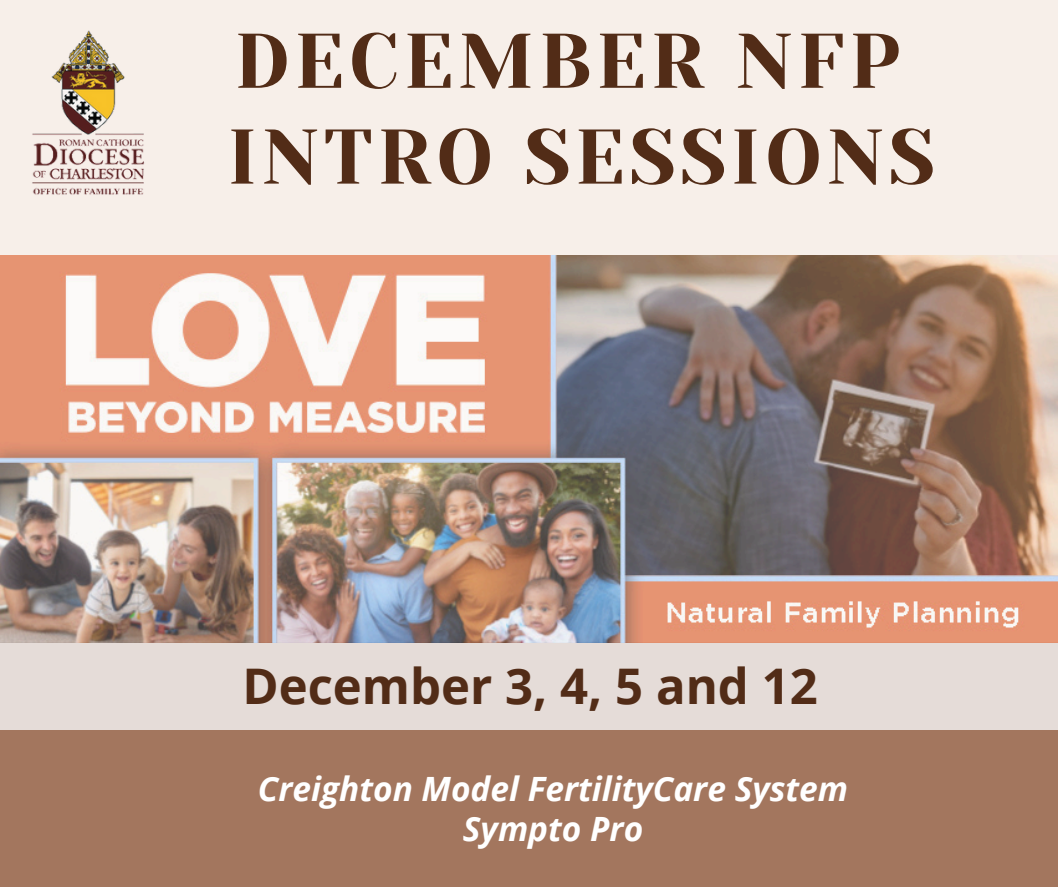
<style>
.page{position:relative;width:1058px;height:887px;background:#fff}
.page>*{position:absolute;margin:0;border:0;box-sizing:border-box;transform-origin:0 0}
.t1{font:77.25px/95.7px "Yeseva One";letter-spacing:.06em;color:#522c17}
.t2{font:700 49.05px "Open Sans";color:#522c17}
.t3{font:italic 700 33.45px "Open Sans";color:#fff}
</style>
<div class="page">
<div style="left:0;top:0;width:1058px;height:886px;background:#f7efe9"></div>
<div style="left:0;top:730px;width:1058px;height:156px;background:#a3765e"></div>
<div style="left:0;top:642px;width:1058px;height:88px;background:#e5dcd8"></div>
<img style="left:32px;top:30px;width:112px;height:165px">
<img style="left:0;top:255px;width:1057px;height:387px">
<p class="t1" style="left:227px;top:14px;width:708px">DECEMBER NFP<br>INTRO SESSIONS</p>
<p class="t2" style="left:242px;top:651px;width:577px">December 3, 4, 5 and 12</p>
<h2 class="t3" style="left:258px;top:765px;width:592px">Creighton Model FertilityCare System</h2>
<p class="t3" style="left:463px;top:804px;width:182px">Sympto Pro</p>
</div>
